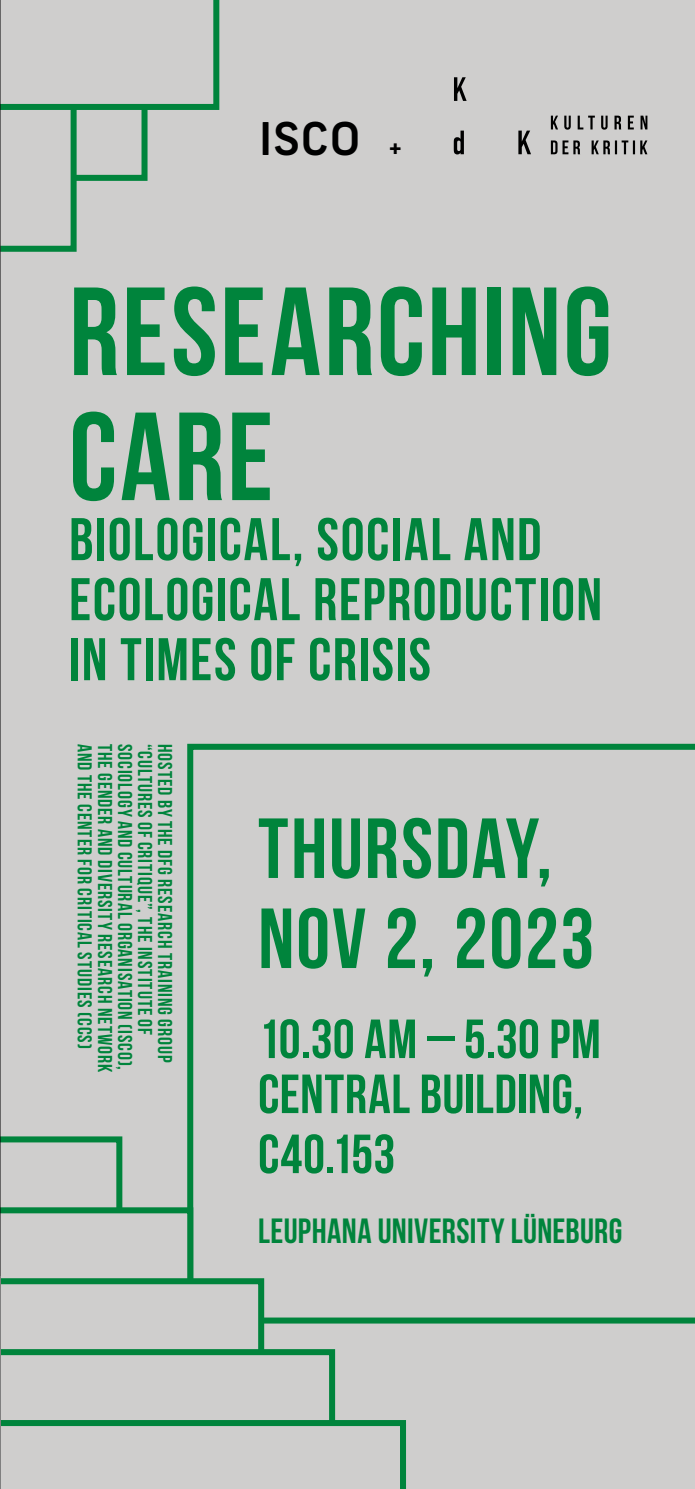
<style>
.page{position:relative;width:695px;height:1489px;background:#fff}
.page>*{position:absolute;margin:0;border:0;box-sizing:border-box;transform-origin:0 0}
.t1{font:700 125px/125px "Bebas Neue";letter-spacing:.02em;color:#00843c}
.t2{font:700 85px/90px "Bebas Neue";letter-spacing:.025em;color:#00843c}
.t3{font:700 60px/60px "Bebas Neue";letter-spacing:.025em;color:#00843c}
.t4{font:700 55px/55px "Bebas Neue";letter-spacing:.005em;color:#00843c}
.t5{font:500 45px "New Frank";color:#000}
.t6{font:700 35px "Bebas Neue";letter-spacing:.01em;color:#00843c}
.t7{font:700 20px "Bebas Neue";letter-spacing:.045em;color:#00843c}
.t8{font:700 20px "New Frank";color:#000}
</style>
<div class="page">
<div style="left:0;top:0;width:694px;height:1488px;background:#cfcecd"></div>
<svg style="left:187px;top:743px;width:507px;height:580px"></svg>
<svg style="left:1px;top:1136px;width:121px;height:71px"></svg>
<svg style="left:1px;top:1207px;width:192px;height:71px"></svg>
<svg style="left:1px;top:1278px;width:263px;height:70px"></svg>
<svg style="left:1px;top:1348px;width:334px;height:71px"></svg>
<svg style="left:1px;top:1419px;width:405px;height:69px"></svg>
<svg style="left:550px;top:140px;width:97px;height:14px"></svg>
<svg style="left:550px;top:116px;width:97px;height:14px"></svg>
<svg style="left:518px;top:131px;width:13px;height:23px"></svg>
<svg style="left:453px;top:131px;width:11px;height:23px"></svg>
<svg style="left:454px;top:77px;width:12px;height:24px"></svg>
<svg style="left:1px;top:0;width:218px;height:252px"></svg>
<hr style="left:0;top:0;width:1px;height:1488px;background:#000">
<h3 class="t5" style="left:259px;top:110px;width:103px">ISCO</h3>
<p class="t8" style="left:389px;top:135px;width:14px">+</p>
<h1 class="t1" style="left:69px;top:268px;width:544px">RESEARCHING<br>CARE</h1>
<h3 class="t3" style="left:69px;top:508px;width:534px">BIOLOGICAL, SOCIAL AND<br>ECOLOGICAL REPRODUCTION<br>IN TIMES OF CRISIS</h3>
<p class="t7" style="left:96px;top:743px;width:306px;rotate:90deg">AND THE CENTER FOR CRITICAL STUDIES (CCS)</p>
<p class="t7" style="left:116px;top:743px;width:330px;rotate:90deg">THE GENDER AND DIVERSITY RESEARCH NETWORK</p>
<p class="t7" style="left:136px;top:743px;width:328px;rotate:90deg">SOCIOLOGY AND CULTURAL ORGANISATION (ISCO),</p>
<p class="t7" style="left:156px;top:743px;width:293px;rotate:90deg">“CULTURES OF CRITIQUE”, THE INSTITUTE OF</p>
<p class="t7" style="left:176px;top:743px;width:320px;rotate:90deg">HOSTED BY THE DFG RESEARCH TRAINING GROUP</p>
<h2 class="t2" style="left:258px;top:802px;width:337px">THURSDAY,<br>NOV 2, 2023</h2>
<h3 class="t4" style="left:258px;top:1010px;width:344px">10.30 AM – 5.30 PM<br>CENTRAL BUILDING,</h3>
<h3 class="t4" style="left:258px;top:1125px;width:138px">C40.153</h3>
<h3 class="t6" style="left:258px;top:1211px;width:365px">LEUPHANA UNIVERSITY LÜNEBURG</h3>
</div>
